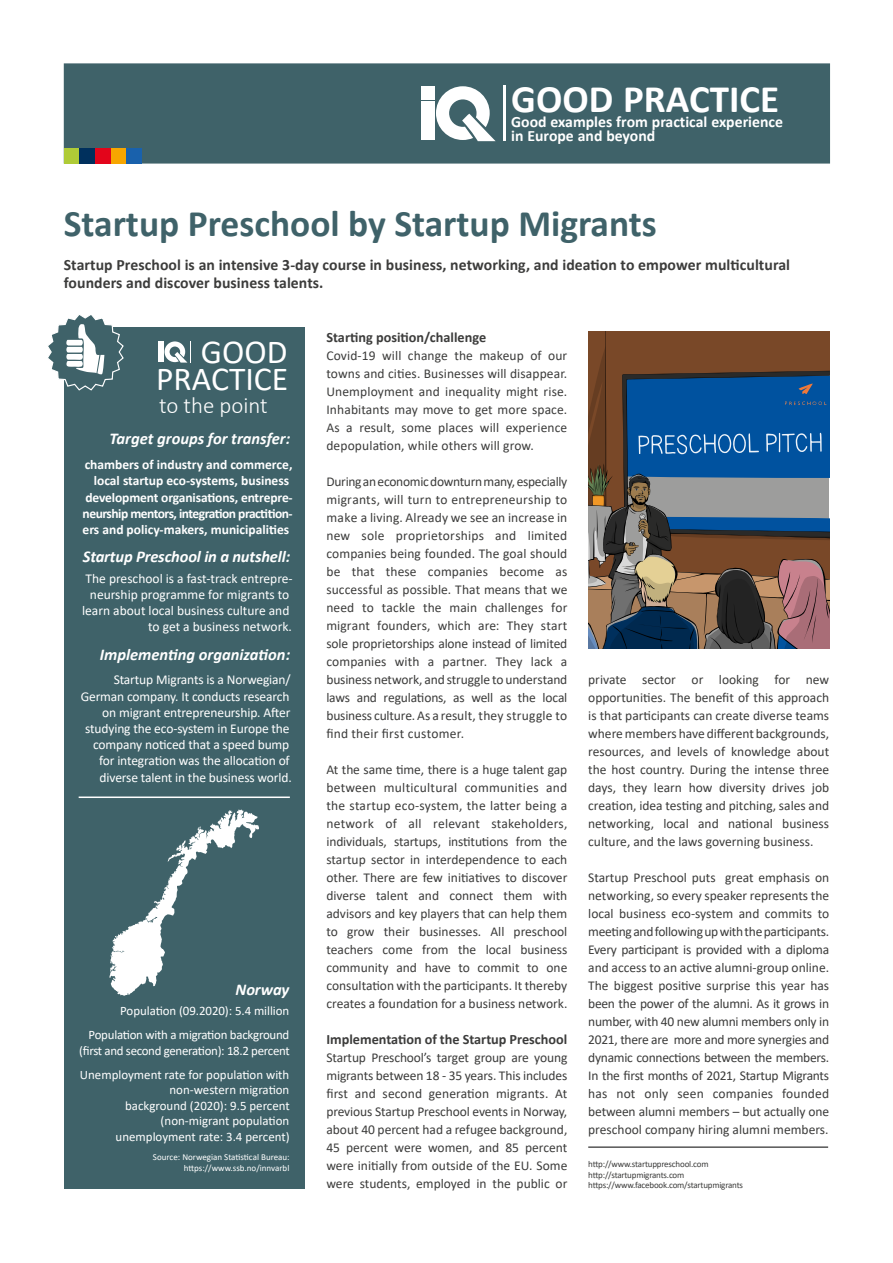
<style>
.page{position:relative;width:893px;height:1263px;background:#fff}
.page>*{position:absolute;margin:0;border:0;box-sizing:border-box;transform-origin:0 0}
.t1{font:700 39px "Calibri";color:#fff}
.t2{font:700 37.5px "Calibri";color:#3f6269}
.t3{font:33.6px/27.2px "Calibri";color:#fff;text-align:right}
.t4{font:300 22.95px "Calibri";color:#fff}
.t5{font:italic 700 16.5px "Calibri";letter-spacing:-.005em;color:#fff}
.t6{font:700 15.75px/18px "Calibri";letter-spacing:.005em;color:#3c3c3b}
.t7{font:700 15.75px/14px "Calibri";color:#fff}
.t8{font:700 14.25px "Calibri";color:#3c3c3b}
.t9{font:13.5px/18px "Calibri";color:#3c3c3b;text-align:justify}
.t10{font:13.5px/16.2px "Calibri";letter-spacing:-.01em;color:#fff;text-align:right}
.t11{font:700 13.5px/16.2px "Calibri";letter-spacing:-.01em;color:#fff;text-align:center}
.t12{font:12.9px/15.5px "Calibri";letter-spacing:-.005em;color:#fff;text-align:right}
.t13{font:9px/10.8px "Calibri";letter-spacing:-.02em;color:#3c3c3b}
.t14{font:9px/10.8px "Calibri";color:#fff;text-align:right}
</style>
<div class="page">
<div style="left:64px;top:63px;width:766px;height:101px;background:#3f6269"></div>
<svg style="left:588px;top:332px;width:241px;height:316px;background:#545a66"></svg>
<div style="left:95px;top:148px;width:16px;height:16px;background:#e3051b"></div>
<div style="left:64px;top:148px;width:15px;height:16px;background:#afcb37"></div>
<div style="left:111px;top:148px;width:15px;height:16px;background:#f7a600"></div>
<div style="left:126px;top:148px;width:16px;height:16px;background:#1961ac"></div>
<div style="left:79px;top:148px;width:16px;height:16px;background:#00305d"></div>
<div style="left:421px;top:102px;width:13px;height:38px;background:#fff"></div>
<div style="left:421px;top:86px;width:13px;height:13px;background:#fff"></div>
<svg style="left:436px;top:86px;width:60px;height:55px"></svg>
<hr style="left:503px;top:86px;width:2px;height:55px;background:#fff">
<div style="left:64px;top:327px;width:241px;height:861px;background:#3f6269"></div>
<svg style="left:48px;top:315px;width:76px;height:76px"></svg>
<svg style="left:159px;top:341px;width:32px;height:22px"></svg>
<hr style="left:79px;top:796px;width:211px;height:2px;background:#fff">
<hr style="left:588px;top:1147px;width:240px;height:1px;background:#000">
<svg style="left:109px;top:809px;width:150px;height:187px"></svg>
<h1 class="t1" style="left:511px;top:72px;width:269px">GOOD PRACTICE</h1>
<p class="t7" style="left:511px;top:115px;width:273px">Good examples from practical experience in Europe and beyond</p>
<h2 class="t2" style="left:64px;top:197px;width:595px">Startup Preschool by Startup Migrants</h2>
<p class="t6" style="left:64px;top:256px;width:728px">Startup Preschool is an intensive 3-day course in business, networking, and ideation to empower multicultural founders and discover business talents.</p>
<h3 class="t3" style="left:156px;top:337px;width:134px">GOOD<br>PRACTICE</h3>
<h3 class="t4" style="left:159px;top:391px;width:110px">to the point</h3>
<p class="t5" style="left:110px;top:427px;width:182px">Target groups for transfer:</p>
<p class="t11" style="left:83px;top:456px;width:212px">chambers of industry and commerce, local startup eco-systems, business development organisations, entrepre&shy;neurship mentors, integration practition&shy;ers and policy-makers, municipalities</p>
<p class="t5" style="left:83px;top:545px;width:209px">Startup Preschool in a nutshell:</p>
<p class="t10" style="left:82px;top:570px;width:212px">The preschool is a fast-track entrepre&shy;neurship programme for migrants to learn about local business culture and to get a business network.</p>
<p class="t5" style="left:100px;top:642px;width:192px">Implementing organization:</p>
<p class="t10" style="left:81px;top:671px;width:213px">Startup Migrants is a Norwegian/ German company. It conducts research on migrant entrepreneurship. After studying the eco-system in Europe the company noticed that a speed bump for integration was the allocation of diverse talent in the business world.</p>
<p class="t5" style="left:236px;top:978px;width:55px">Norway</p>
<p class="t12" style="left:89px;top:998px;width:202px;line-height:24px">Population (09.2020): 5.4 million<br>Population with a migration background</p>
<p class="t12" style="left:79px;top:1038px;width:212px;line-height:24px;text-align:left">(first and second generation): 18.2 percent<br>Unemployment rate for population with</p>
<p class="t12" style="left:116px;top:1082px;width:176px">non-western migration background (2020): 9.5 percent (non-migrant population unemployment rate: 3.4 percent)</p>
<p class="t14" style="left:153px;top:1151px;width:138px">Source: Norwegian Statistical Bureau: https://www.ssb.no/innvarbl</p>
<p class="t8" style="left:326px;top:327px;width:161px">Starting position/challenge</p>
<p class="t9" style="left:326px;top:346px;width:242px">Covid-19 will change the makeup of our towns and cities. Businesses will disappear.<br>Unemployment and inequality might rise.<br>Inhabitants may move to get more space.<br>As a result, some places will experience depopulation, while others will grow.</p>
<p class="t9" style="left:326px;top:472px;width:242px">During an economic downturn many, especially migrants, will turn to entrepreneurship to make a living. Already we see an increase in new sole proprietorships and limited companies being founded. The goal should be that these companies become as successful as possible. That means that we need to tackle the main challenges for migrant founders, which are: They start sole proprietorships alone instead of limited companies with a partner. They lack a business network, and struggle to understand laws and regulations, as well as the local business culture. As a result, they struggle to find their first customer.</p>
<p class="t9" style="left:326px;top:760px;width:242px">At the same time, there is a huge talent gap between multicultural communities and the startup eco-system, the latter being a network of all relevant stakeholders, individuals, startups, institutions from the startup sector in interdependence to each other. There are few initiatives to discover diverse talent and connect them with advisors and key players that can help them to grow their businesses. All preschool teachers come from the local business community and have to commit to one consultation with the participants. It thereby creates a foundation for a business network.</p>
<p class="t8" style="left:326px;top:1029px;width:242px">Implementation of the Startup Preschool</p>
<p class="t9" style="left:326px;top:1048px;width:242px">Startup Preschool’s target group are young migrants between 18 - 35 years. This includes first and second generation migrants. At previous Startup Preschool events in Norway, about 40 percent had a refugee background, 45 percent were women, and 85 percent were initially from outside of the EU. Some were students, employed in the public or</p>
<p class="t9" style="left:588px;top:670px;width:242px">private sector or looking for new opportunities. The benefit of this approach is that participants can create diverse teams where members have different backgrounds, resources, and levels of knowledge about the host country. During the intense three days, they learn how diversity drives job creation, idea testing and pitching, sales and networking, local and national business culture, and the laws governing business.</p>
<p class="t9" style="left:588px;top:868px;width:242px">Startup Preschool puts great emphasis on networking, so every speaker represents the local business eco-system and commits to meeting and following up with the participants.<br>Every participant is provided with a diploma and access to an active alumni-group online.<br>The biggest positive surprise this year has been the power of the alumni. As it grows in number, with 40 new alumni members only in 2021, there are more and more synergies and dynamic connections between the members.<br>In the first months of 2021, Startup Migrants has not only seen companies founded between alumni members – but actually one preschool company hiring alumni members.</p>
<p class="t13" style="left:588px;top:1158px;width:156px">http://www.startuppreschool.com http://startupmigrants.com https://www.facebook.com/startupmigrants</p>
</div>
